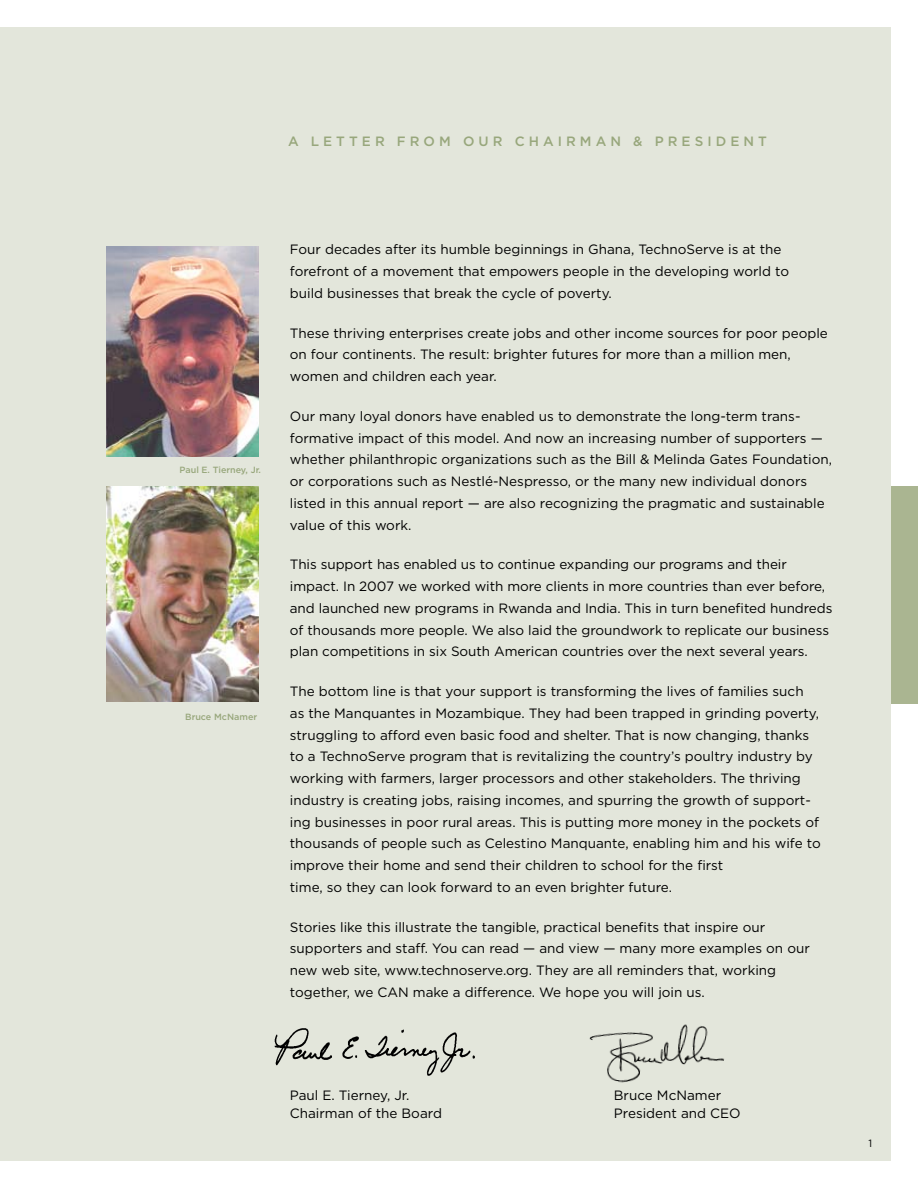
<style>
.page{position:relative;width:918px;height:1188px;background:#fff}
.page>*{position:absolute;margin:0;border:0;box-sizing:border-box;transform-origin:0 0}
.t1{font:13.5px/21.8px "Gotham";color:#000}
.t2{font:500 13.5px "Gotham";letter-spacing:.3em;color:#98a77c}
.t3{font:10.5px "Gotham";color:#000}
.t4{font:500 9px "Gotham";color:#98a77c}
</style>
<div class="page">
<div style="left:0;top:27px;width:891px;height:1134px;background:#e3e6db"></div>
<div style="left:891px;top:486px;width:27px;height:217px;background:#aab591"></div>
<img style="left:106px;top:486px;width:153px;height:216px">
<img style="left:106px;top:246px;width:153px;height:210px">
<img style="left:274px;top:1028px;width:201px;height:48px">
<img style="left:589px;top:1024px;width:135px;height:59px">
<p class="t2" style="left:288px;top:134px;width:480px">A LETTER FROM OUR CHAIRMAN &amp; PRESIDENT</p>
<p class="t4" style="left:180px;top:465px;width:83px">Paul E. Tierney, Jr.</p>
<p class="t4" style="left:185px;top:712px;width:73px">Bruce McNamer</p>
<p class="t1" style="left:290px;top:239px;width:501px">Four decades after its humble beginnings in Ghana, TechnoServe is at the forefront of a movement that empowers people in the developing world to build businesses that break the cycle of poverty.</p>
<p class="t1" style="left:290px;top:322px;width:540px">These thriving enterprises create jobs and other income sources for poor people on four continents. The result: brighter futures for more than a million men, women and children each year.</p>
<p class="t1" style="left:290px;top:405px;width:544px">Our many loyal donors have enabled us to demonstrate the long-term trans&shy;formative impact of this model. And now an increasing number of supporters — whether philanthropic organizations such as the Bill &amp; Melinda Gates Foundation, or corporations such as Nestlé-Nespresso, or the many new individual donors listed in this annual report — are also recognizing the pragmatic and sustainable value of this work.</p>
<p class="t1" style="left:290px;top:554px;width:544px">This support has enabled us to continue expanding our programs and their impact. In 2007 we worked with more clients in more countries than ever before, and launched new programs in Rwanda and India. This in turn benefited hundreds of thousands more people. We also laid the groundwork to replicate our business plan competitions in six South American countries over the next several years.</p>
<p class="t1" style="left:290px;top:680px;width:532px">The bottom line is that your support is transforming the lives of families such as the Manquantes in Mozambique. They had been trapped in grinding poverty, struggling to afford even basic food and shelter. That is now changing, thanks to a TechnoServe program that is revitalizing the country’s poultry industry by working with farmers, larger processors and other stakeholders. The thriving industry is creating jobs, raising incomes, and spurring the growth of support&shy;ing businesses in poor rural areas. This is putting more money in the pockets of thousands of people such as Celestino Manquante, enabling him and his wife to improve their home and send their children to school for the first<br>time, so they can look forward to an even brighter future.</p>
<p class="t1" style="left:290px;top:916px;width:521px">Stories like this illustrate the tangible, practical benefits that inspire our supporters and staff. You can read — and view — many more examples on our new web site, www.technoserve.org. They are all reminders that, working together, we CAN make a difference. We hope you will join us.</p>
<p class="t1" style="left:290px;top:1085px;width:121px">Paul E. Tierney, Jr.</p>
<p class="t1" style="left:614px;top:1085px;width:109px">Bruce McNamer</p>
<p class="t1" style="left:290px;top:1103px;width:154px">Chairman of the Board</p>
<p class="t1" style="left:614px;top:1103px;width:128px">President and CEO</p>
<p class="t3" style="left:869px;top:1137px;width:5px">1</p>
</div>
